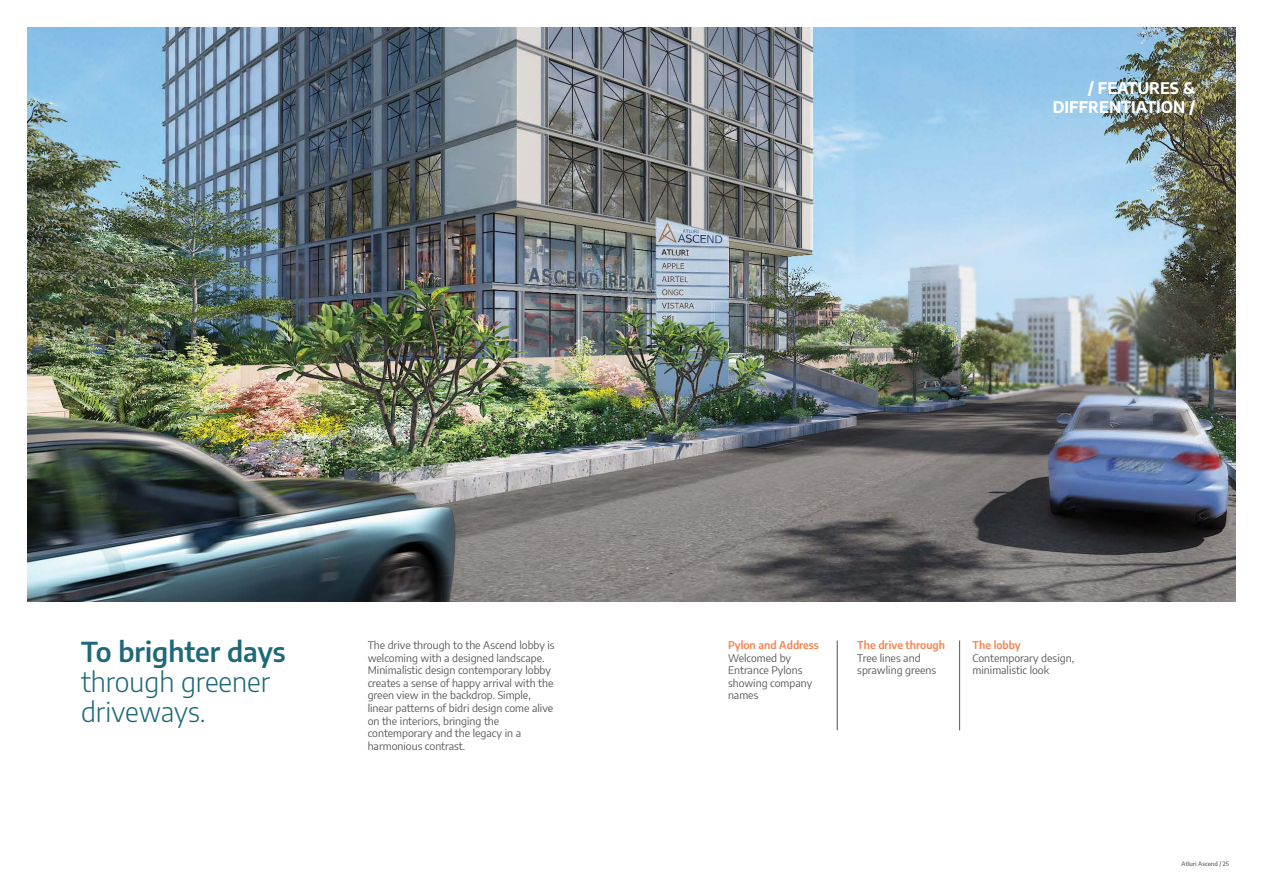
<style>
.page{position:relative;width:1263px;height:893px;background:#fff}
.page>*{position:absolute;margin:0;border:0;box-sizing:border-box;transform-origin:0 0}
.t1{font:300 27px/30px "Encode Sans";color:#1d6879}
.t2{font:600 27px "Encode Sans";color:#1d6879}
.t3{font:700 15.75px/18.9px "Encode Sans";color:#fff;text-align:right}
.t4{font:10.5px/12.6px "Encode Sans";color:#58595b}
.t5{font:600 10.5px "Encode Sans";color:#f5814c}
.t6{font:500 6px "Encode Sans";color:#58595b}
</style>
<div class="page">
<hr style="left:837px;top:641px;width:1px;height:89px;background:#58595b">
<hr style="left:959px;top:641px;width:1px;height:89px;background:#58595b">
<img style="left:27px;top:27px;width:1209px;height:575px">
<h2 class="t3" style="left:1053px;top:78px;width:144px">/ FEATURES &amp;<br>DIFFRENTIATION /</h2>
<h1 class="t2" style="left:81px;top:633px;width:206px">To brighter days</h1>
<h1 class="t1" style="left:81px;top:666px;width:191px">through greener driveways.</h1>
<p class="t4" style="left:368px;top:638px;width:188px">The drive through to the Ascend lobby is welcoming with a designed landscape.<br>Minimalistic design contemporary lobby creates a sense of happy arrival with the green view in the backdrop. Simple, linear patterns of bidri design come alive on the interiors, bringing the contemporary and the legacy in a harmonious contrast.</p>
<p class="t5" style="left:857px;top:637px;width:89px">The drive through</p>
<p class="t5" style="left:728px;top:637px;width:92px">Pylon and Address</p>
<p class="t4" style="left:728px;top:651px;width:86px">Welcomed by<br>Entrance Pylons showing company names</p>
<p class="t4" style="left:857px;top:651px;width:80px">Tree lines and sprawling greens</p>
<p class="t5" style="left:973px;top:637px;width:50px">The lobby</p>
<p class="t4" style="left:973px;top:651px;width:103px">Contemporary design, minimalistic look</p>
<p class="t6" style="left:1182px;top:859px;width:49px">Atluri Ascend / 25</p>
</div>
